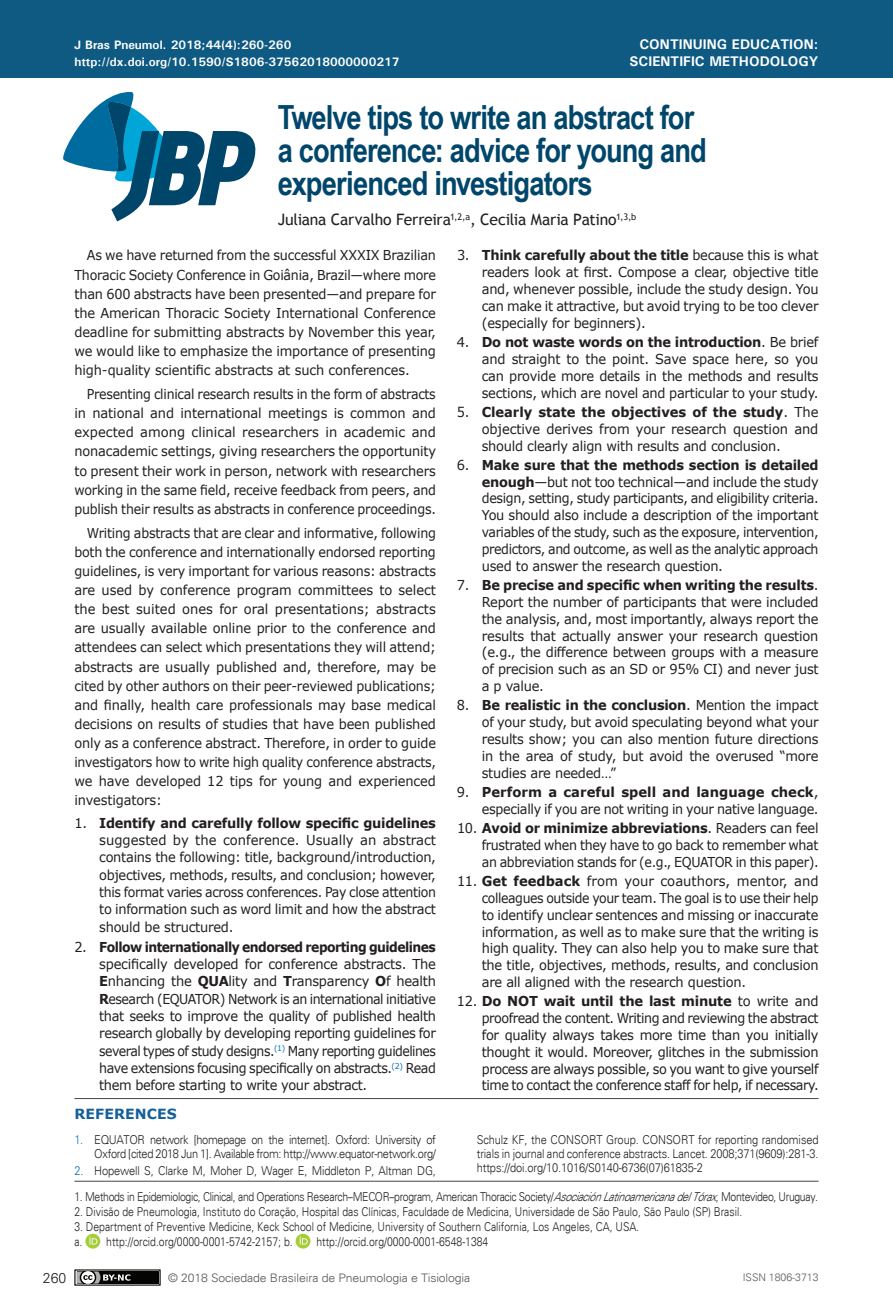
<style>
.page{position:relative;width:893px;height:1315px;background:#fff}
.page>*{position:absolute;margin:0;border:0;box-sizing:border-box;transform-origin:0 0}
.t1{font:700 33.25px/33.2px "Arial Narrow";letter-spacing:-.025em;color:#00466b}
.t2{font:15.75px "Trebuchet MS";letter-spacing:-.015em;color:#231f20}
.t3{font:700 14px/16.8px "Univers";color:#fff;text-align:right}
.t4{font:700 14px "Verdana";letter-spacing:.01em;color:#15609a}
.t5{font:300 14px "Univers";color:#231f20}
.t6{font:13.65px/16.8px "Verdana";letter-spacing:-.02em;color:#231f20;text-align:justify;scale:.95 1}
.t7{font:13.65px/19.1px "Verdana";letter-spacing:-.02em;color:#231f20;text-align:justify;scale:.93 1}
.t8{font:13.65px/19.1px "Verdana";letter-spacing:-.02em;color:#231f20;text-align:justify;scale:.92 1}
.t9{font:13.65px/19.1px "Verdana";letter-spacing:-.02em;color:#231f20;text-align:justify;scale:.94 1}
.t10{font:300 12.25px/14.7px "Univers";letter-spacing:-.01em;color:#231f20;scale:.85 1}
.t11{font:300 12.25px/14px "Univers";letter-spacing:-.01em;color:#231f20;text-align:justify;scale:.9 1}
.t12{font:300 12.25px "Univers";letter-spacing:-.03em;color:#231f20;scale:.85 1}
.t13{font:300 12.25px/14px "Univers";letter-spacing:-.03em;color:#231f20;text-align:right;scale:.9 1}
.t14{font:700 12.25px "Univers";color:#fff}
.t15{font:300 11.72px "Univers";letter-spacing:-.01em;color:#57585a;scale:1.04 1}
.t16{font:300 10.5px "Univers";color:#57585a}
.s1{font-weight:700}
.s2{color:#0072bc}
.s3{font-style:italic}
</style>
<div class="page">
<div style="left:0;top:0;width:893px;height:78px;background:#0f5a82"></div>
<svg style="left:63px;top:91px;width:193px;height:130px"></svg>
<div style="left:75px;top:1270px;width:85px;height:15px;background:#040503"></div>
<div style="left:74px;top:1269px;width:87px;height:16px;border:1px solid #040503"></div>
<svg style="left:74px;top:1269px;width:56px;height:17px"></svg>
<hr style="left:74px;top:1180px;width:745px;height:1px;background:#454647">
<svg style="left:85px;top:1237px;width:16px;height:11px"></svg>
<svg style="left:85px;top:1233px;width:15px;height:15px"></svg>
<svg style="left:89px;top:1236px;width:8px;height:8px"></svg>
<svg style="left:296px;top:1237px;width:15px;height:11px"></svg>
<svg style="left:296px;top:1233px;width:14px;height:15px"></svg>
<svg style="left:300px;top:1236px;width:8px;height:8px"></svg>
<hr style="left:74px;top:1098px;width:745px;height:1px;background:#454647">
<p class="t3" style="left:630px;top:36px;width:190px">CONTINUING EDUCATION:<br>SCIENTIFIC METHODOLOGY</p>
<p class="t14" style="left:74px;top:38px;width:218px">J Bras Pneumol. 2018;44(4):260-260</p>
<p class="t14" style="left:74px;top:54px;width:327px">http://dx.doi.org/10.1590/S1806-37562018000000217</p>
<h1 class="t1" style="left:278px;top:99px;width:430px">Twelve tips to write an abstract for a conference: advice for young and experienced investigators</h1>
<p class="t2" style="left:278px;top:210px;width:360px">Juliana Carvalho Ferreira<sup>1,2,a</sup>, Cecilia Maria Patino<sup>1,3,b</sup></p>
<p class="t9" style="left:74px;top:246px;width:386px;text-indent:12px">As we have returned from the successful XXXIX Brazilian Thoracic Society Conference in Goiânia, Brazil—where more than 600 abstracts have been presented—and prepare for the American Thoracic Society International Conference deadline for submitting abstracts by November this year, we would like to emphasize the importance of presenting high-quality scientific abstracts at such conferences.</p>
<p class="t8" style="left:74px;top:384px;width:395px;text-indent:12px">Presenting clinical research results in the form of abstracts in national and international meetings is common and expected among clinical researchers in academic and nonacademic settings, giving researchers the opportunity to present their work in person, network with researchers working in the same field, receive feedback from peers, and publish their results as abstracts in conference proceedings.</p>
<p class="t7" style="left:74px;top:523px;width:390px;text-indent:12px">Writing abstracts that are clear and informative, following both the conference and internationally endorsed reporting guidelines, is very important for various reasons: abstracts are used by conference program committees to select the best suited ones for oral presentations; abstracts are usually available online prior to the conference and attendees can select which presentations they will attend; abstracts are usually published and, therefore, may be cited by other authors on their peer-reviewed publications; and finally, health care professionals may base medical decisions on results of studies that have been published only as a conference abstract. Therefore, in order to guide investigators how to write high quality conference abstracts, we have developed 12 tips for young and experienced investigators:</p>
<p class="t6" style="left:99px;top:814px;width:356px;line-height:17.3px;text-indent:-25px">1. <span class="s1">Identify and carefully follow specific guidelines </span>suggested by the conference. Usually an abstract contains the following: title, background/introduction, objectives, methods, results, and conclusion; however, this format varies across conferences. Pay close attention to information such as word limit and how the abstract should be structured.</p>
<p class="t6" style="left:99px;top:938px;width:356px;line-height:17.3px;text-indent:-25px">2. <span class="s1">Follow internationally endorsed reporting guidelines </span>specifically developed for conference abstracts. The <span class="s1">E</span>nhancing the <span class="s1">QUA</span>lity and <span class="s1">T</span>ransparency <span class="s1">O</span>f health <span class="s1">R</span>esearch (EQUATOR) Network is an international initiative that seeks to improve the quality of published health research globally by developing reporting guidelines for several types of study designs.<sup>(1)</sup> Many reporting guidelines have extensions focusing specifically on abstracts.<sup>(2)</sup> Read them before starting to write your abstract.</p>
<p class="t4" style="left:74px;top:1103px;width:104px">REFERENCES</p>
<p class="t13" style="left:74px;top:1132px;width:403px"><span class="s2">1.</span> EQUATOR network [homepage on the internet]. Oxford: University of<br>Oxford [cited 2018 Jun 1]. Available from: http://www.equator-network.org/</p>
<p class="t11" style="left:74px;top:1163px;width:403px"><span class="s2">2.</span> Hopewell S, Clarke M, Moher D, Wager E, Middleton P, Altman DG,</p>
<p class="t6" style="left:482px;top:247px;width:356px;text-indent:-25px">3. <span class="s1">Think carefully about the title</span> because this is what readers look at first. Compose a clear, objective title and, whenever possible, include the study design. You can make it attractive, but avoid trying to be too clever (especially for beginners).</p>
<p class="t6" style="left:482px;top:333px;width:356px;text-indent:-25px">4. <span class="s1">Do not waste words on the introduction</span>. Be brief and straight to the point. Save space here, so you can provide more details in the methods and results sections, which are novel and particular to your study.</p>
<p class="t6" style="left:482px;top:403px;width:356px;text-indent:-25px">5. <span class="s1">Clearly state the objectives of the study</span>. The objective derives from your research question and should clearly align with results and conclusion.</p>
<p class="t6" style="left:482px;top:456px;width:356px;text-indent:-25px">6. <span class="s1">Make sure that the methods section is detailed enough</span>—but not too technical—and include the study design, setting, study participants, and eligibility criteria.<br>You should also include a description of the important variables of the study, such as the exposure, intervention, predictors, and outcome, as well as the analytic approach used to answer the research question.</p>
<p class="t6" style="left:482px;top:576px;width:356px;text-indent:-25px">7. <span class="s1">Be precise and specific when writing the results</span>.<br>Report the number of participants that were included the analysis, and, most importantly, always report the results that actually answer your research question (e.g., the difference between groups with a measure of precision such as an SD or 95% CI) and never just a p value.</p>
<p class="t6" style="left:482px;top:697px;width:356px;text-indent:-25px">8. <span class="s1">Be realistic in the conclusion</span>. Mention the impact of your study, but avoid speculating beyond what your results show; you can also mention future directions in the area of study, but avoid the overused “more studies are needed…”</p>
<p class="t6" style="left:457px;top:783px;width:382px;text-align:right">9. <span class="s1">Perform a careful spell and language check</span>, especially if you are not writing in your native language.</p>
<p class="t6" style="left:482px;top:819px;width:356px;text-indent:-25px">10. <span class="s1">Avoid or minimize abbreviations</span>. Readers can feel frustrated when they have to go back to remember what an abbreviation stands for (e.g., EQUATOR in this paper).</p>
<p class="t6" style="left:482px;top:872px;width:356px;text-indent:-25px">11. <span class="s1">Get feedback</span> from your coauthors, mentor, and colleagues outside your team. The goal is to use their help to identify unclear sentences and missing or inaccurate information, as well as to make sure that the writing is high quality. They can also help you to make sure that the title, objectives, methods, results, and conclusion are all aligned with the research question.</p>
<p class="t6" style="left:482px;top:993px;width:356px;text-indent:-25px">12. <span class="s1">Do NOT wait until the last minute</span> to write and proofread the content. Writing and reviewing the abstract for quality always takes more time than you initially thought it would. Moreover, glitches in the submission process are always possible, so you want to give yourself time to contact the conference staff for help, if necessary.</p>
<p class="t11" style="left:477px;top:1132px;width:381px">Schulz KF, the CONSORT Group. CONSORT for reporting randomised trials in journal and conference abstracts. Lancet. 2008;371(9609):281-3. https://doi.org/10.1016/S0140-6736(07)61835-2</p>
<p class="t12" style="left:74px;top:1189px;width:876px">1. Methods in Epidemiologic, Clinical, and Operations Research–MECOR–program, American Thoracic Society/<span class="s3">AsociaciónLatinoamericanadelTórax</span>, Montevideo, Uruguay.</p>
<p class="t10" style="left:74px;top:1204px;width:787px">2. Divisão de Pneumologia, Instituto do Coração, Hospital das Clínicas, Faculdade de Medicina, Universidade de São Paulo, São Paulo (SP) Brasil.</p>
<p class="t10" style="left:74px;top:1219px;width:666px">3. Department of Preventive Medicine, Keck School of Medicine, University of Southern California, Los Angeles, CA, USA. a. http://orcid.org/0000-0001-5742-2157; b.</p>
<p class="t10" style="left:316px;top:1233px;width:204px">http://orcid.org/0000-0001-6548-1384</p>
<p class="t5" style="left:43px;top:1269px;width:25px">260</p>
<p class="t15" style="left:168px;top:1270px;width:292px">© 2018 Sociedade Brasileira de Pneumologia e Tisiologia</p>
<p class="t16" style="left:743px;top:1271px;width:77px">ISSN 1806-3713</p>
</div>
